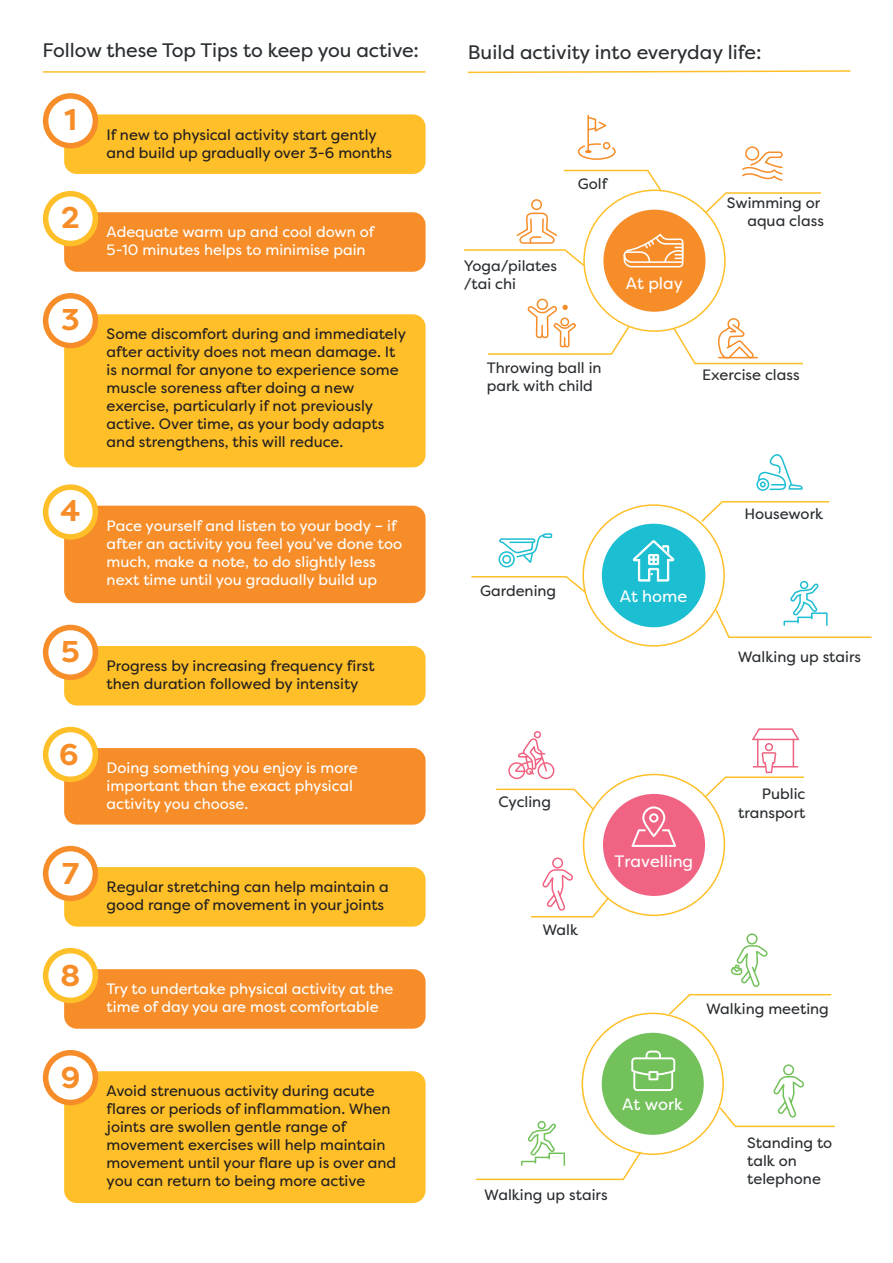
<style>
.page{position:relative;width:893px;height:1263px;background:#fff}
.page>*{position:absolute;margin:0;border:0;box-sizing:border-box;transform-origin:0 0}
.t1{font:700 30px "Filson Pro";color:#f68d29}
.t2{font:19.5px "Filson Pro";letter-spacing:-.005em;color:#2a2e31}
.t3{font:16.5px "Filson Pro";color:#fff}
.t4{font:15px/18px "Filson Pro";color:#231f20}
.t5{font:15px/18px "Filson Pro";color:#fff}
.t6{font:15px/18px "Filson Pro";color:#2a2e31}
</style>
<div class="page">
<svg style="left:467px;top:70px;width:384px;height:4px"></svg>
<div style="left:64px;top:114px;width:362px;height:60px;background:#febf28;border-radius:13px"></div>
<div style="left:43px;top:93px;width:55px;height:55px;background:#f68d29;border-radius:50%"></div>
<div style="left:48px;top:99px;width:45px;height:44px;background:#fff;border-radius:50%"></div>
<div style="left:64px;top:212px;width:362px;height:60px;background:#f68d29;border-radius:13px"></div>
<div style="left:43px;top:191px;width:55px;height:55px;background:#febf28;border-radius:50%"></div>
<div style="left:48px;top:196px;width:45px;height:45px;background:#fff;border-radius:50%"></div>
<hr style="left:43px;top:71px;width:383px;height:2px;background:#febf28">
<div style="left:64px;top:314px;width:362px;height:153px;background:#febf28;border-radius:13px"></div>
<div style="left:43px;top:293px;width:55px;height:55px;background:#f68d29;border-radius:50%"></div>
<div style="left:48px;top:299px;width:45px;height:44px;background:#fff;border-radius:50%"></div>
<div style="left:64px;top:506px;width:362px;height:97px;background:#f68d29;border-radius:13px"></div>
<div style="left:43px;top:484px;width:55px;height:56px;background:#febf28;border-radius:50%"></div>
<div style="left:48px;top:490px;width:45px;height:44px;background:#fff;border-radius:50%"></div>
<div style="left:64px;top:646px;width:362px;height:59px;background:#febf28;border-radius:13px"></div>
<div style="left:43px;top:625px;width:55px;height:55px;background:#f68d29;border-radius:50%"></div>
<div style="left:48px;top:630px;width:45px;height:44px;background:#fff;border-radius:50%"></div>
<div style="left:64px;top:748px;width:362px;height:76px;background:#f68d29;border-radius:13px"></div>
<div style="left:43px;top:727px;width:55px;height:55px;background:#febf28;border-radius:50%"></div>
<div style="left:48px;top:732px;width:45px;height:44px;background:#fff;border-radius:50%"></div>
<div style="left:64px;top:867px;width:362px;height:60px;background:#febf28;border-radius:13px"></div>
<div style="left:43px;top:846px;width:55px;height:55px;background:#f68d29;border-radius:50%"></div>
<div style="left:48px;top:851px;width:45px;height:45px;background:#fff;border-radius:50%"></div>
<div style="left:64px;top:969px;width:362px;height:60px;background:#f68d29;border-radius:13px"></div>
<div style="left:43px;top:948px;width:55px;height:55px;background:#febf28;border-radius:50%"></div>
<div style="left:48px;top:953px;width:45px;height:45px;background:#fff;border-radius:50%"></div>
<div style="left:64px;top:1071px;width:362px;height:132px;background:#febf28;border-radius:13px"></div>
<div style="left:43px;top:1050px;width:55px;height:55px;background:#f68d29;border-radius:50%"></div>
<div style="left:48px;top:1055px;width:45px;height:45px;background:#fff;border-radius:50%"></div>
<div style="left:603px;top:210px;width:102px;height:102px;background:#f68d29;border-radius:50%"></div>
<svg style="left:624px;top:234px;width:59px;height:33px"></svg>
<div style="left:531px;top:199px;width:11px;height:11px;border:2px solid #f68d29;border-radius:50%"></div>
<svg style="left:742px;top:151px;width:41px;height:30px"></svg>
<div style="left:745px;top:146px;width:14px;height:15px;border:2px solid #f68d29;border-radius:50%"></div>
<div style="left:537px;top:299px;width:11px;height:11px;border:2px solid #f68d29;border-radius:50%"></div>
<svg style="left:704px;top:192px;width:117px;height:23px"></svg>
<svg style="left:563px;top:169px;width:100px;height:23px"></svg>
<svg style="left:672px;top:317px;width:131px;height:48px"></svg>
<svg style="left:464px;top:213px;width:122px;height:55px"></svg>
<svg style="left:488px;top:303px;width:143px;height:52px"></svg>
<hr style="left:587px;top:116px;width:2px;height:35px;background:#f68d29">
<div style="left:603px;top:142px;width:7px;height:7px;border:2px solid #f68d29;border-radius:50%"></div>
<svg style="left:587px;top:116px;width:20px;height:17px"></svg>
<svg style="left:577px;top:143px;width:39px;height:17px"></svg>
<div style="left:603px;top:524px;width:102px;height:102px;background:#1cbed2;border-radius:50%"></div>
<div style="left:602px;top:524px;width:103px;height:103px;border:2px solid #1cbed2;border-radius:50%"></div>
<svg style="left:632px;top:540px;width:42px;height:42px"></svg>
<div style="left:756px;top:478px;width:13px;height:13px;border:2px solid #1cbed2;border-radius:50%"></div>
<svg style="left:757px;top:454px;width:46px;height:37px"></svg>
<div style="left:800px;top:581px;width:8px;height:8px;border:2px solid #1cbed2;border-radius:50%"></div>
<svg style="left:700px;top:501px;width:130px;height:22px"></svg>
<svg style="left:714px;top:582px;width:158px;height:56px"></svg>
<svg style="left:471px;top:533px;width:116px;height:61px"></svg>
<div style="left:757px;top:739px;width:37px;height:28px;border:2px solid #f06382"></div>
<svg style="left:752px;top:728px;width:48px;height:13px"></svg>
<div style="left:765px;top:743px;width:8px;height:8px;border:2px solid #f06382;border-radius:50%"></div>
<div style="left:603px;top:794px;width:102px;height:102px;background:#f06382;border-radius:50%"></div>
<svg style="left:508px;top:731px;width:47px;height:49px"></svg>
<div style="left:552px;top:857px;width:11px;height:11px;border:2px solid #f06382;border-radius:50%"></div>
<svg style="left:703px;top:751px;width:101px;height:48px"></svg>
<svg style="left:496px;top:788px;width:99px;height:23px"></svg>
<svg style="left:531px;top:868px;width:79px;height:50px"></svg>
<svg style="left:631px;top:806px;width:45px;height:41px"></svg>
<div style="left:746px;top:933px;width:12px;height:11px;border:2px solid #73c15b;border-radius:50%"></div>
<div style="left:602px;top:1033px;width:102px;height:102px;background:#73c15b;border-radius:50%"></div>
<svg style="left:667px;top:944px;width:165px;height:72px"></svg>
<svg style="left:631px;top:1050px;width:44px;height:41px"></svg>
<svg style="left:475px;top:1122px;width:168px;height:59px"></svg>
<div style="left:537px;top:1121px;width:9px;height:8px;border:2px solid #73c15b;border-radius:50%"></div>
<svg style="left:718px;top:1075px;width:117px;height:53px"></svg>
<div style="left:783px;top:1064px;width:11px;height:11px;border:2px solid #73c15b;border-radius:50%"></div>
<h2 class="t2" style="left:43px;top:37px;width:378px">Follow these Top Tips to keep you active:</h2>
<h1 class="t1" style="left:64px;top:101px;width:14px">1</h1>
<h1 class="t1" style="left:61px;top:199px;width:20px">2</h1>
<h1 class="t1" style="left:61px;top:301px;width:20px">3</h1>
<h1 class="t1" style="left:61px;top:492px;width:21px">4</h1>
<h1 class="t1" style="left:61px;top:632px;width:20px">5</h1>
<h1 class="t1" style="left:59px;top:736px;width:21px">6</h1>
<h1 class="t1" style="left:62px;top:855px;width:18px">7</h1>
<h1 class="t1" style="left:61px;top:957px;width:21px">8</h1>
<h1 class="t1" style="left:61px;top:1059px;width:21px">9</h1>
<p class="t4" style="left:107px;top:125px;width:287px">If new to physical activity start gently and build up gradually over 3-6 months</p>
<p class="t5" style="left:107px;top:223px;width:269px">Adequate warm up and cool down of<br>5-10 minutes helps to minimise pain</p>
<p class="t4" style="left:107px;top:325px;width:301px">Some discomfort during and immediately after activity does not mean damage. It is normal for anyone to experience some muscle soreness after doing a new exercise, particularly if not previously active. Over time, as your body adapts and strengthens, this will reduce.</p>
<p class="t5" style="left:107px;top:516px;width:297px">Pace yourself and listen to your body – if after an activity you feel you’ve done too much, make a note, to do slightly less next time until you gradually build up</p>
<p class="t4" style="left:107px;top:657px;width:270px">Progress by increasing frequency first then duration followed by intensity</p>
<p class="t5" style="left:107px;top:759px;width:253px">Doing something you enjoy is more important than the exact physical activity you choose.</p>
<p class="t4" style="left:107px;top:878px;width:284px">Regular stretching can help maintain a good range of movement in your joints</p>
<p class="t5" style="left:107px;top:980px;width:288px">Try to undertake physical activity at the time of day you are most comfortable</p>
<p class="t4" style="left:107px;top:1082px;width:291px">Avoid strenuous activity during acute flares or periods of inflammation. When joints are swollen gentle range of movement exercises will help maintain movement until your flare up is over and you can return to being more active</p>
<h2 class="t2" style="left:468px;top:39px;width:295px">Build activity into everyday life:</h2>
<p class="t6" style="left:578px;top:174px;width:31px">Golf</p>
<p class="t6" style="left:464px;top:257px;width:95px">Yoga/pilates /tai chi</p>
<p class="t3" style="left:626px;top:272px;width:59px">At play</p>
<p class="t6" style="left:727px;top:193px;width:99px;text-align:right">Swimming or aqua class</p>
<p class="t6" style="left:487px;top:358px;width:116px">Throwing ball in park with child</p>
<p class="t6" style="left:702px;top:365px;width:99px">Exercise class</p>
<p class="t6" style="left:480px;top:582px;width:78px">Gardening</p>
<p class="t3" style="left:620px;top:585px;width:69px">At home</p>
<p class="t6" style="left:744px;top:504px;width:80px">Housework</p>
<p class="t6" style="left:738px;top:648px;width:125px">Walking up stairs</p>
<p class="t6" style="left:498px;top:793px;width:54px">Cycling</p>
<p class="t6" style="left:542px;top:920px;width:37px">Walk</p>
<p class="t3" style="left:615px;top:850px;width:80px">Travelling</p>
<p class="t6" style="left:738px;top:784px;width:69px;line-height:19.5px;text-align:right">Public transport</p>
<p class="t6" style="left:706px;top:999px;width:124px">Walking meeting</p>
<p class="t3" style="left:622px;top:1093px;width:62px">At work</p>
<p class="t6" style="left:484px;top:1185px;width:125px">Walking up stairs</p>
<p class="t6" style="left:747px;top:1134px;width:87px">Standing to talk on telephone</p>
</div>
